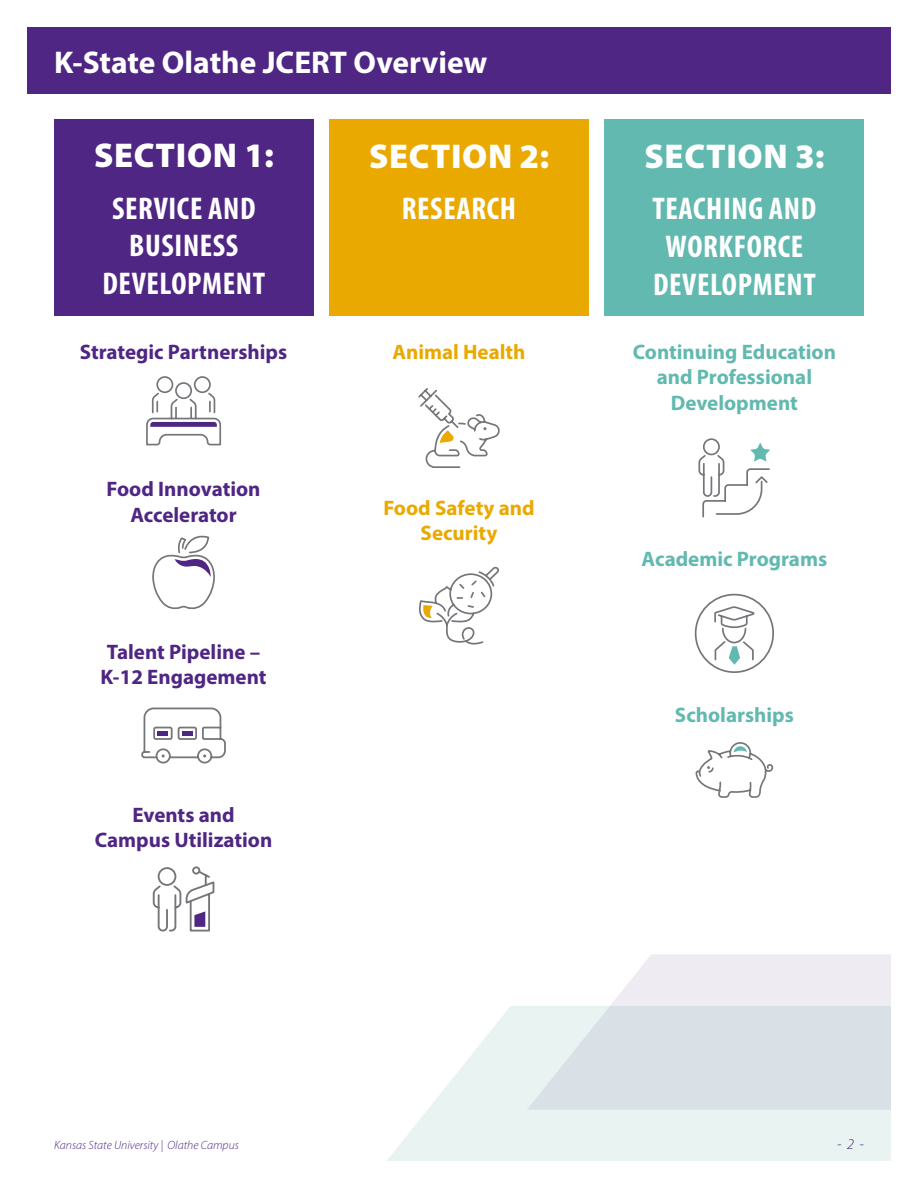
<style>
.page{position:relative;width:918px;height:1188px;background:#fff}
.page>*{position:absolute;margin:0;border:0;box-sizing:border-box;transform-origin:0 0}
.t1{font:900 34.5px "Myriad Pro";letter-spacing:.02em;color:#fff}
.t2{font:700 condensed 31.5px/37.8px "Myriad Pro";letter-spacing:.02em;color:#fff;text-align:center}
.t3{font:700 31.5px "Myriad Pro";color:#fff}
.t4{font:700 21px/25.5px "Myriad Pro";color:#4f2683;text-align:center}
.t5{font:700 21px/25.5px "Myriad Pro";color:#62b9af;text-align:center}
.t6{font:700 21px/25.5px "Myriad Pro";color:#eaa900;text-align:center}
.t7{font:italic 300 15px "Myriad Pro";color:#4f2683}
.t8{font:italic 300 12px "Myriad Pro";color:#4f2683}
</style>
<div class="page">
<div style="left:0;top:14px;width:918px;height:80px;background:#4f2683"></div>
<div style="left:54px;top:120px;width:259px;height:196px;background:#4f2683"></div>
<div style="left:329px;top:120px;width:260px;height:196px;background:#eaa900"></div>
<div style="left:605px;top:120px;width:259px;height:196px;background:#62b9af"></div>
<svg style="left:141px;top:707px;width:85px;height:57px"></svg>
<svg style="left:152px;top:535px;width:63px;height:75px"></svg>
<svg style="left:152px;top:866px;width:63px;height:66px"></svg>
<svg style="left:419px;top:566px;width:80px;height:79px"></svg>
<svg style="left:418px;top:388px;width:82px;height:80px"></svg>
<svg style="left:694px;top:593px;width:80px;height:80px"></svg>
<svg style="left:698px;top:438px;width:72px;height:80px"></svg>
<svg style="left:387px;top:1006px;width:504px;height:155px;fill:#e8f3f2"></svg>
<svg style="left:527px;top:954px;width:364px;height:156px;background:#e3e7ed"></svg>
<svg style="left:146px;top:376px;width:76px;height:70px"></svg>
<svg style="left:695px;top:742px;width:79px;height:56px"></svg>
<div style="left:0;top:0;width:918px;height:27px;background:#fff"></div>
<div style="left:0;top:0;width:27px;height:1188px;background:#fff"></div>
<div style="left:891px;top:0;width:27px;height:1188px;background:#fff"></div>
<h2 class="t3" style="left:54px;top:41px;width:435px">K-State Olathe JCERT Overview</h2>
<h1 class="t1" style="left:94px;top:133px;width:181px">SECTION 1:</h1>
<h2 class="t2" style="left:102px;top:189px;width:164px">SERVICE AND<br>BUSINESS<br>DEVELOPMENT</h2>
<p class="t4" style="left:80px;top:338px;width:209px">Strategic Partnerships</p>
<p class="t4" style="left:107px;top:476px;width:156px">Food Innovation<br>Accelerator</p>
<p class="t4" style="left:101px;top:638px;width:168px">Talent Pipeline –<br>K-12 Engagement</p>
<p class="t4" style="left:95px;top:801px;width:179px">Events and<br>Campus Utilization</p>
<h1 class="t1" style="left:369px;top:133px;width:181px">SECTION 2:</h1>
<h2 class="t2" style="left:402px;top:189px;width:116px">RESEARCH</h2>
<p class="t6" style="left:392px;top:338px;width:135px">Animal Health</p>
<p class="t6" style="left:383px;top:494px;width:153px">Food Safety and<br>Security</p>
<h1 class="t1" style="left:645px;top:133px;width:181px">SECTION 3:</h1>
<h2 class="t2" style="left:653px;top:189px;width:165px">TEACHING AND<br>WORKFORCE<br>DEVELOPMENT</h2>
<p class="t5" style="left:633px;top:338px;width:205px">Continuing Education and Professional<br>Development</p>
<p class="t5" style="left:642px;top:545px;width:187px">Academic Programs</p>
<p class="t5" style="left:675px;top:701px;width:121px">Scholarships</p>
<p class="t8" style="left:54px;top:1138px;width:186px">Kansas State University | Olathe Campus</p>
<p class="t7" style="left:837px;top:1135px;width:28px">- 2 -</p>
</div>
